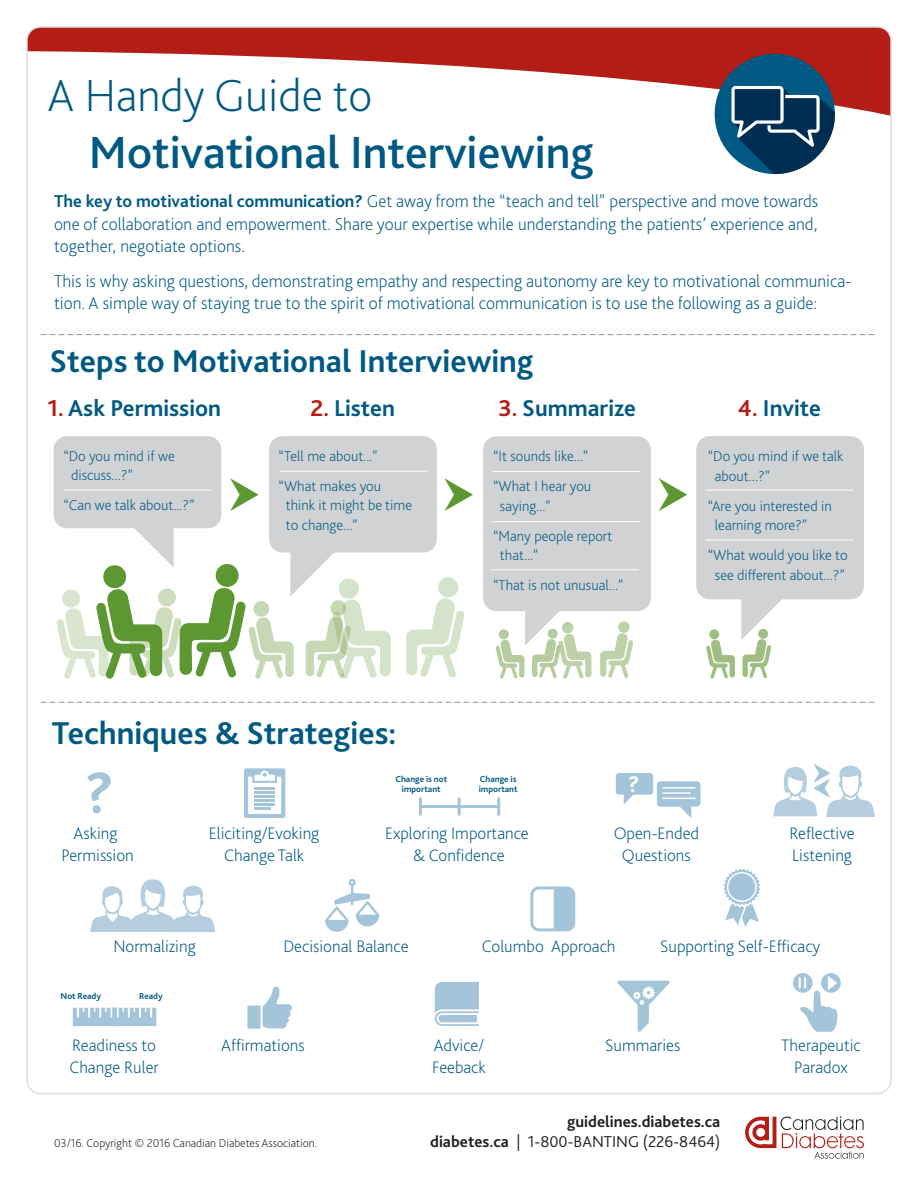
<style>
.page{position:relative;width:918px;height:1188px;background:#fff}
.page>*{position:absolute;margin:0;border:0;box-sizing:border-box;transform-origin:0 0}
.t1{font:700 61.35px "Bliss 2";color:#a3c4d9}
.t2{font:500 47.1px "Bliss 2";color:#005983}
.t3{font:200 47.1px "Bliss 2";color:#005983}
.t4{font:700 33px "Bliss 2";color:#005983}
.t5{font:700 24px "Bliss 2";color:#005983}
.t6{font:700 23.85px "Bliss 2";color:#fff}
.t7{font:200 18px/22.5px "Bliss 2";color:#005983;text-align:justify}
.t8{font:200 17.4px/22.2px "Bliss 2";color:#005983;text-align:center}
.t9{font:300 16.5px "Bliss 2";color:#231f20}
.t10{font:700 16.5px "Bliss 2";color:#231f20}
.t11{font:200 15px/19.5px "Bliss 2";color:#005983}
.t12{font:200 12px "Bliss 2";color:#231f20}
.t13{font:700 9px/10.5px "Bliss 2";color:#005983;text-align:center}
.s1{font-weight:700}
.s2{color:#b41d15}
</style>
<div class="page">
<svg style="left:29px;top:29px;width:860px;height:88px"></svg>
<svg style="left:745px;top:1116px;width:119px;height:43px"></svg>
<div style="left:269px;top:436px;width:168px;height:117px;background:#d1d2d4;border-radius:14px"></div>
<svg style="left:40px;top:334px;width:835px;height:1px"></svg>
<svg style="left:40px;top:702px;width:835px;height:1px"></svg>
<div style="left:54px;top:436px;width:167px;height:92px;background:#d1d2d4;border-radius:14px"></div>
<div style="left:483px;top:436px;width:168px;height:175px;background:#d1d2d4;border-radius:14px"></div>
<div style="left:696px;top:436px;width:168px;height:163px;background:#d1d2d4;border-radius:13px"></div>
<hr style="left:280px;top:471px;width:148px;height:1px;background:#fff">
<hr style="left:492px;top:471px;width:148px;height:1px;background:#fff">
<hr style="left:492px;top:521px;width:148px;height:1px;background:#fff">
<hr style="left:491px;top:569px;width:148px;height:1px;background:#fff">
<hr style="left:706px;top:540px;width:148px;height:1px;background:#fff">
<hr style="left:706px;top:490px;width:148px;height:1px;background:#fff">
<hr style="left:63px;top:490px;width:148px;height:1px;background:#fff">
<div style="left:715px;top:54px;width:120px;height:120px;background:#005983;border-radius:50%"></div>
<svg style="left:730px;top:85px;width:105px;height:89px"></svg>
<svg style="left:325px;top:879px;width:54px;height:53px"></svg>
<svg style="left:435px;top:982px;width:44px;height:44px;background:#b0ccde"></svg>
<svg style="left:244px;top:768px;width:41px;height:50px"></svg>
<hr style="left:254px;top:787px;width:21px;height:2px;background:#a3c4d9">
<svg style="left:616px;top:773px;width:85px;height:45px"></svg>
<hr style="left:662px;top:787px;width:33px;height:2px;background:#fff">
<hr style="left:662px;top:792px;width:29px;height:2px;background:#fff">
<hr style="left:662px;top:798px;width:33px;height:1px;background:#fff">
<svg style="left:617px;top:980px;width:53px;height:52px"></svg>
<svg style="left:406px;top:577px;width:59px;height:101px"></svg>
<svg style="left:56px;top:523px;width:335px;height:156px"></svg>
<svg style="left:741px;top:599px;width:48px;height:79px"></svg>
<svg style="left:706px;top:629px;width:29px;height:50px"></svg>
<svg style="left:600px;top:621px;width:33px;height:57px"></svg>
<svg style="left:496px;top:611px;width:95px;height:68px"></svg>
<hr style="left:421px;top:805px;width:77px;height:3px;background:#a3c4d9">
<hr style="left:458px;top:799px;width:3px;height:15px;background:#a3c4d9">
<hr style="left:419px;top:799px;width:3px;height:15px;background:#a3c4d9">
<hr style="left:497px;top:799px;width:3px;height:15px;background:#a3c4d9">
<svg style="left:263px;top:986px;width:29px;height:42px"></svg>
<div style="left:247px;top:1005px;width:14px;height:24px;background:#a3c4d9"></div>
<svg style="left:73px;top:1008px;width:83px;height:18px"></svg>
<svg style="left:723px;top:869px;width:37px;height:58px"></svg>
<div style="left:728px;top:874px;width:27px;height:27px;background:#a3c4d9;border-radius:50%"></div>
<div style="left:530px;top:886px;width:45px;height:45px;border:3px solid #a3c4d9;border-radius:7px"></div>
<svg style="left:554px;top:889px;width:19px;height:41px"></svg>
<svg style="left:90px;top:879px;width:125px;height:53px"></svg>
<svg style="left:793px;top:973px;width:20px;height:20px"></svg>
<svg style="left:821px;top:973px;width:20px;height:20px"></svg>
<svg style="left:799px;top:976px;width:39px;height:56px"></svg>
<svg style="left:773px;top:765px;width:102px;height:52px"></svg>
<h2 class="t3" style="left:47px;top:66px;width:326px">A Handy Guide to</h2>
<h2 class="t2" style="left:89px;top:123px;width:507px">Motivational Interviewing</h2>
<p class="t7" style="left:54px;top:190px;width:766px"><span class="s1">The key to motivational communication?</span> Get away from the “teach and tell” perspective and move towards one of collaboration and empowerment. Share your expertise while understanding the patients’ experience and, together, negotiate options.</p>
<p class="t7" style="left:54px;top:269px;width:799px">This is why asking questions, demonstrating empathy and respecting autonomy are key to motivational communica&shy;tion. A simple way of staying true to the spirit of motivational communication is to use the following as a guide:</p>
<h3 class="t4" style="left:50px;top:341px;width:485px">Steps to Motivational Interviewing</h3>
<h3 class="t5" style="left:47px;top:393px;width:175px"><span class="s2">1.</span> Ask Permission</h3>
<h3 class="t5" style="left:311px;top:393px;width:86px"><span class="s2">2.</span> Listen</h3>
<h3 class="t5" style="left:499px;top:393px;width:139px"><span class="s2">3.</span> Summarize</h3>
<p class="t11" style="left:71px;top:446px;width:105px;text-indent:-8px">“Do you mind if we discuss...?”</p>
<p class="t11" style="left:63px;top:495px;width:133px">“Can we talk about...?”</p>
<p class="t11" style="left:279px;top:441px;width:104px;line-height:30px">“Tell me about...” “What makes you</p>
<p class="t11" style="left:286px;top:495px;width:128px">think it might be time to change...”</p>
<p class="t11" style="left:493px;top:441px;width:100px;line-height:30px">“It sounds like...” “What I hear you</p>
<p class="t11" style="left:493px;top:490px;width:121px;line-height:30px;text-indent:7px">saying...”<br>“Many people report</p>
<p class="t11" style="left:493px;top:540px;width:132px;line-height:30px;text-indent:7px">that...”<br>“That is not unusual...”</p>
<h3 class="t4" style="left:52px;top:713px;width:346px">Techniques &amp; Strategies:</h3>
<h1 class="t1" style="left:85px;top:755px;width:31px">?</h1>
<p class="t13" style="left:395px;top:773px;width:53px">Change is not important</p>
<p class="t13" style="left:479px;top:773px;width:40px;text-align:left">Change is important</p>
<h3 class="t6" style="left:628px;top:769px;width:13px">?</h3>
<h3 class="t5" style="left:738px;top:393px;width:84px"><span class="s2">4.</span> Invite</h3>
<p class="t11" style="left:715px;top:446px;width:130px;text-indent:-7px">“Do you mind if we talk about...?”</p>
<p class="t11" style="left:715px;top:495px;width:119px;text-indent:-7px">“Are you interested in learning more?”</p>
<p class="t11" style="left:708px;top:545px;width:141px;text-align:center">“What would you like to see different about...?”</p>
<p class="t8" style="left:209px;top:822px;width:112px">Eliciting/Evoking<br>Change Talk</p>
<p class="t8" style="left:61px;top:822px;width:74px">Asking<br>Permission</p>
<p class="t8" style="left:385px;top:822px;width:145px">Exploring Importance &amp; Confidence</p>
<p class="t8" style="left:614px;top:822px;width:87px">Open-Ended<br>Questions</p>
<p class="t8" style="left:789px;top:822px;width:67px;text-align:left">Reflective<br>Listening</p>
<p class="t8" style="left:113px;top:935px;width:84px">Normalizing</p>
<p class="t13" style="left:61px;top:991px;width:42px">Not Ready</p>
<p class="t13" style="left:139px;top:991px;width:25px">Ready</p>
<p class="t8" style="left:69px;top:1034px;width:91px;text-align:left">Readiness to<br>Change Ruler</p>
<p class="t8" style="left:283px;top:935px;width:127px">Decisional Balance</p>
<p class="t8" style="left:482px;top:935px;width:135px">Columbo Approach</p>
<p class="t8" style="left:660px;top:935px;width:162px">Supporting Self-Efficacy</p>
<p class="t8" style="left:221px;top:1034px;width:85px">Affirmations</p>
<p class="t8" style="left:432px;top:1034px;width:55px;text-align:left">Advice/<br>Feeback</p>
<p class="t8" style="left:781px;top:1034px;width:81px">Therapeutic<br>Paradox</p>
<p class="t8" style="left:605px;top:1034px;width:77px">Summaries</p>
<p class="t10" style="left:567px;top:1111px;width:155px">guidelines.diabetes.ca</p>
<p class="t12" style="left:54px;top:1135px;width:265px">03/16. Copyright © 2016 Canadian Diabetes Association.</p>
<p class="t9" style="left:430px;top:1131px;width:292px"><span class="s1">diabetes.ca</span> | 1-800-BANTING (226-8464)</p>
</div>
